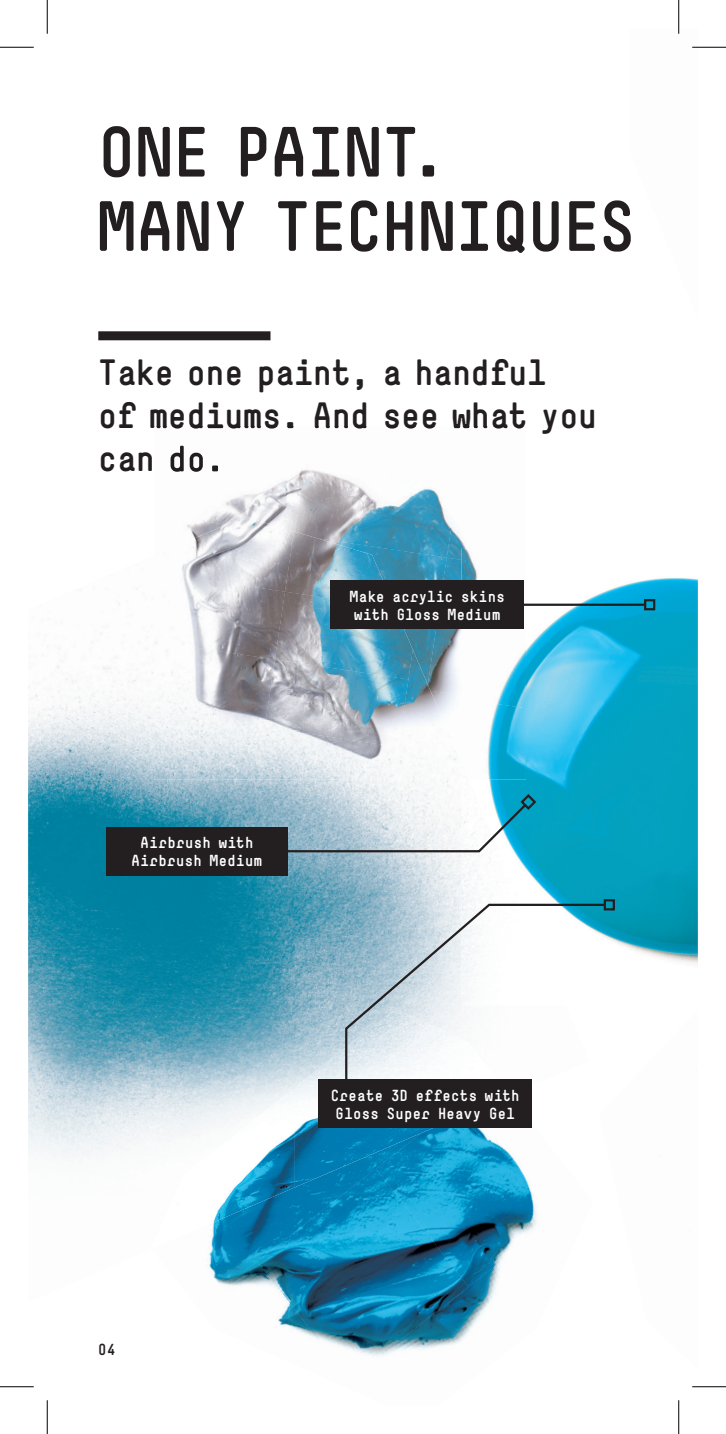
<style>
.page{position:relative;width:726px;height:1434px;background:#fff}
.page>*{position:absolute;margin:0;border:0;box-sizing:border-box;transform-origin:0 0}
.t1{font:700 69.75px/74.2px "Simple";color:#231f20}
.t2{font:700 36px/43.2px "Simple";letter-spacing:-.005em;color:#231f20}
.t3{font:700 15.75px/18px "Simple";letter-spacing:.025em;color:#fff;text-align:center}
.t4{font:700 15.75px "Simple";color:#231f20}
</style>
<div class="page">
<img style="left:28px;top:637px;width:130px;height:273px">
<img style="left:28px;top:910px;width:236px;height:235px">
<img style="left:158px;top:780px;width:303px;height:251px">
<img style="left:264px;top:991px;width:80px;height:98px">
<img style="left:377px;top:780px;width:84px;height:12px">
<img style="left:526px;top:578px;width:172px;height:386px">
<img style="left:461px;top:780px;width:105px;height:123px">
<div style="left:98px;top:331px;width:172px;height:9px;background:#231f20"></div>
<img style="left:457px;top:533px;width:9px;height:24px">
<img style="left:214px;top:476px;width:81px;height:55px">
<img style="left:295px;top:469px;width:162px;height:88px">
<img style="left:211px;top:514px;width:15px;height:3px">
<img style="left:395px;top:538px;width:52px;height:42px">
<img style="left:428px;top:557px;width:33px;height:93px">
<img style="left:413px;top:629px;width:24px;height:21px">
<img style="left:182px;top:517px;width:112px;height:55px">
<img style="left:285px;top:531px;width:110px;height:61px">
<img style="left:154px;top:572px;width:131px;height:69px">
<img style="left:275px;top:592px;width:138px;height:67px">
<img style="left:398px;top:650px;width:60px;height:75px">
<img style="left:154px;top:641px;width:121px;height:69px">
<img style="left:265px;top:659px;width:143px;height:68px">
<img style="left:154px;top:710px;width:111px;height:70px">
<img style="left:257px;top:727px;width:141px;height:53px">
<img style="left:393px;top:747px;width:64px;height:33px">
<img style="left:461px;top:548px;width:65px;height:56px">
<img style="left:461px;top:629px;width:65px;height:69px">
<img style="left:487px;top:698px;width:39px;height:82px">
<img style="left:154px;top:427px;width:140px;height:2px">
<img style="left:315px;top:427px;width:119px;height:2px">
<img style="left:454px;top:427px;width:69px;height:2px">
<img style="left:170px;top:446px;width:48px;height:26px">
<hr style="left:404px;top:604px;width:241px;height:2px;background:#231f20">
<div style="left:644px;top:599px;width:11px;height:11px;border:2px solid #231f20"></div>
<svg style="left:259px;top:792px;width:279px;height:61px"></svg>
<div style="left:106px;top:827px;width:182px;height:48px;background:#231f20"></div>
<img style="left:422px;top:1154px;width:110px;height:40px">
<img style="left:469px;top:1194px;width:69px;height:137px">
<img style="left:209px;top:1157px;width:213px;height:104px">
<img style="left:257px;top:1168px;width:212px;height:189px">
<img style="left:209px;top:1261px;width:152px;height:96px">
<img style="left:151px;top:1089px;width:144px;height:160px">
<img style="left:294px;top:1031px;width:72px;height:157px">
<img style="left:366px;top:1128px;width:144px;height:29px">
<svg style="left:344px;top:903px;width:263px;height:176px"></svg>
<div style="left:604px;top:899px;width:11px;height:11px;border:2px solid #231f20"></div>
<div style="left:319px;top:1079px;width:213px;height:49px;background:#231f20"></div>
<div style="left:330px;top:580px;width:194px;height:49px;background:#231f20"></div>
<hr style="left:0;top:47px;width:34px;height:1px;background:#000">
<hr style="left:692px;top:47px;width:34px;height:1px;background:#000">
<hr style="left:0;top:1386px;width:34px;height:1px;background:#000">
<hr style="left:692px;top:1386px;width:34px;height:1px;background:#000">
<hr style="left:47px;top:0;width:1px;height:34px;background:#000">
<hr style="left:47px;top:1400px;width:1px;height:34px;background:#000">
<hr style="left:678px;top:0;width:1px;height:34px;background:#000">
<hr style="left:678px;top:1400px;width:1px;height:34px;background:#000">
<h1 class="t1" style="left:98px;top:114px;width:539px">ONE PAINT.<br>MANY TECHNIQUES</h1>
<h2 class="t2" style="left:98px;top:350px;width:500px">Take one paint, a handful<br>of mediums. And see what you can do.</h2>
<p class="t3" style="left:131px;top:833px;width:132px">Airbrush with<br>Airbrush Medium</p>
<p class="t3" style="left:350px;top:587px;width:156px;text-align:left">Make acrylic skins with Gloss Medium</p>
<p class="t4" style="left:98px;top:1340px;width:19px">04</p>
<p class="t3" style="left:331px;top:1086px;width:190px">Create 3D effects with<br>Gloss Super Heavy Gel</p>
</div>
